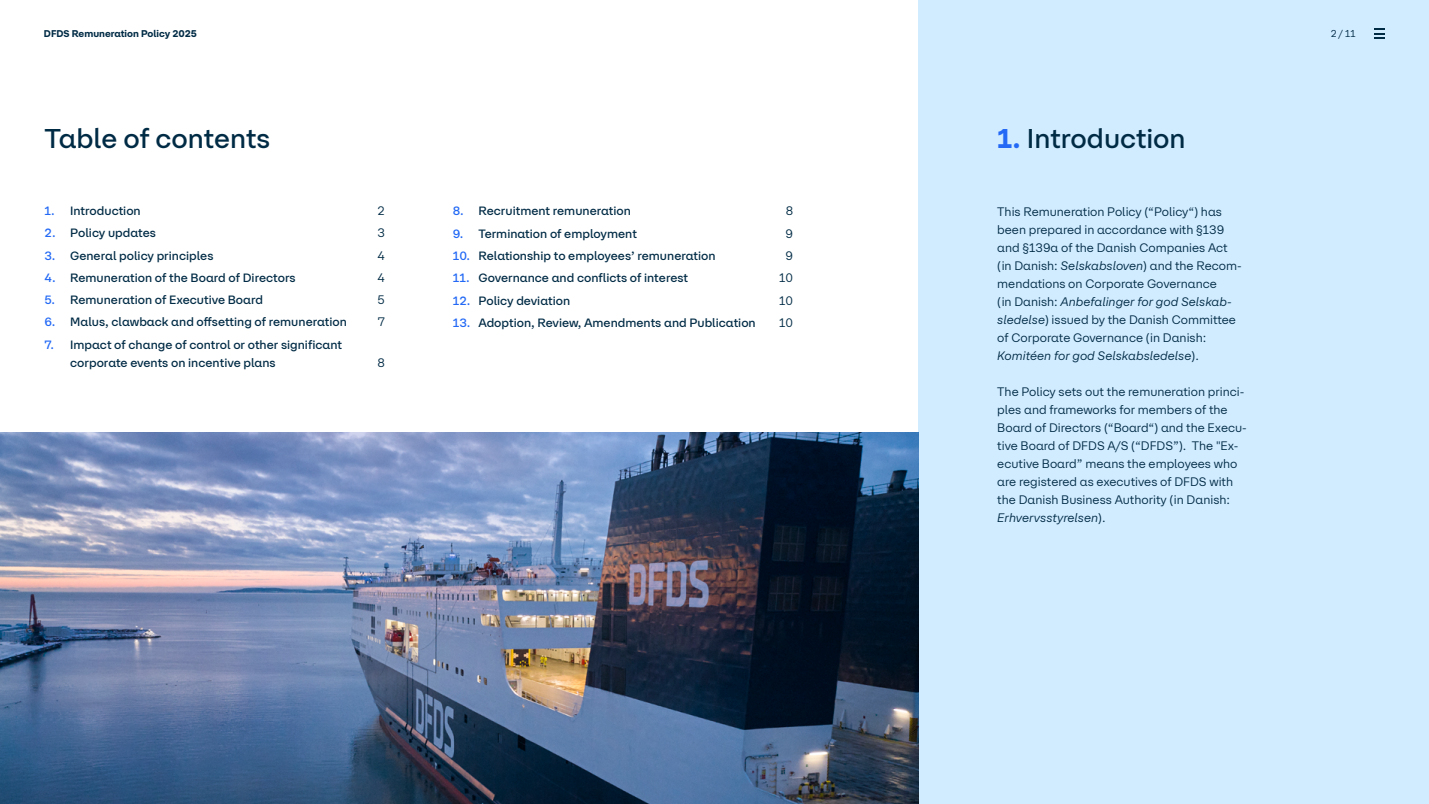
<style>
.page{position:relative;width:1429px;height:804px;background:#fff}
.page>*{position:absolute;margin:0;border:0;box-sizing:border-box;transform-origin:0 0}
.t1{font:500 27px "DFDS Sans";color:#002b45}
.t2{font:12px/18px "DFDS Sans";color:#002b45}
.t3{font:500 12px/18px "DFDS Sans";color:#002b45}
.t4{font:700 9.75px "DFDS Sans";color:#002b45}
.t5{font:9.75px "DFDS Sans";color:#002b45}
.s1{font-weight:700;color:#2369f5}
.s2{color:#2369f5}
.s3{font-style:italic}
</style>
<div class="page">
<div style="left:918px;top:0;width:511px;height:804px;background:#d1ebff"></div>
<img style="left:0;top:432px;width:918px;height:372px">
<svg style="left:1374px;top:29px;width:10px;height:10px"></svg>
<p class="t4" style="left:44px;top:28px;width:155px">DFDS Remuneration Policy 2025</p>
<p class="t5" style="left:1330px;top:28px;width:26px">2 / 11</p>
<h1 class="t1" style="left:45px;top:122px;width:227px">Table of contents</h1>
<h1 class="t1" style="left:997px;top:122px;width:190px"><span class="s1">1.</span> Introduction</h1>
<p class="t3" style="left:45px;top:202px;width:98px"><span class="s2">1.</span> Introduction</p>
<p class="t2" style="left:378px;top:202px;width:9px">2</p>
<p class="t3" style="left:45px;top:224px;width:113px"><span class="s2">2.</span> Policy updates</p>
<p class="t2" style="left:377px;top:224px;width:9px">3</p>
<p class="t3" style="left:45px;top:246px;width:170px"><span class="s2">3.</span> General policy principles</p>
<p class="t2" style="left:377px;top:246px;width:9px">4</p>
<p class="t3" style="left:45px;top:268px;width:253px"><span class="s2">4.</span> Remuneration of the Board of Directors</p>
<p class="t2" style="left:377px;top:268px;width:9px">4</p>
<p class="t3" style="left:45px;top:291px;width:220px"><span class="s2">5.</span> Remuneration of Executive Board</p>
<p class="t2" style="left:378px;top:291px;width:9px">5</p>
<p class="t3" style="left:45px;top:313px;width:304px"><span class="s2">6.</span> Malus, clawback and offsetting of remuneration</p>
<p class="t2" style="left:378px;top:313px;width:9px">7</p>
<p class="t3" style="left:70px;top:335px;width:273px;text-indent:-26px"><span class="s2">7.</span> Impact of change of control or other significant corporate events on incentive plans</p>
<p class="t2" style="left:377px;top:353px;width:9px">8</p>
<p class="t3" style="left:453px;top:202px;width:179px"><span class="s2">8.</span> Recruitment remuneration</p>
<p class="t2" style="left:786px;top:202px;width:9px">8</p>
<p class="t3" style="left:453px;top:224px;width:185px"><span class="s2">9.</span> Termination of employment</p>
<p class="t2" style="left:785px;top:224px;width:9px">9</p>
<p class="t3" style="left:453px;top:246px;width:264px"><span class="s2">10.</span> Relationship to employees’ remuneration</p>
<p class="t2" style="left:785px;top:246px;width:9px">9</p>
<p class="t3" style="left:453px;top:269px;width:237px"><span class="s2">11.</span> Governance and conflicts of interest</p>
<p class="t2" style="left:779px;top:269px;width:15px">10</p>
<p class="t3" style="left:453px;top:291px;width:119px"><span class="s2">12.</span> Policy deviation</p>
<p class="t2" style="left:779px;top:291px;width:15px">10</p>
<p class="t3" style="left:453px;top:313px;width:304px"><span class="s2">13.</span> Adoption, Review, Amendments and Publication</p>
<p class="t2" style="left:779px;top:313px;width:15px">10</p>
<p class="t2" style="left:997px;top:202px;width:246px">This Remuneration Policy (“Policy“) has been prepared in accordance with §139 and §139a of the Danish Companies Act (in Danish: <span class="s3">Selskabsloven</span>) and the Recom&shy;mendations on Corporate Governance<br>(in Danish: <span class="s3">Anbefalinger for god Selskab&shy;sledelse</span>) issued by the Danish Committee of Corporate Governance (in Danish:<br><span class="s3">Komitéen for god Selskabsledelse</span>).</p>
<p class="t2" style="left:997px;top:382px;width:251px">The Policy sets out the remuneration princi&shy;ples and frameworks for members of the Board of Directors (“Board“) and the Execu&shy;tive Board of DFDS A/S (“DFDS”). The "Ex&shy;ecutive Board” means the employees who are registered as executives of DFDS with the Danish Business Authority (in Danish:<br><span class="s3">Erhvervsstyrelsen</span>).</p>
</div>
